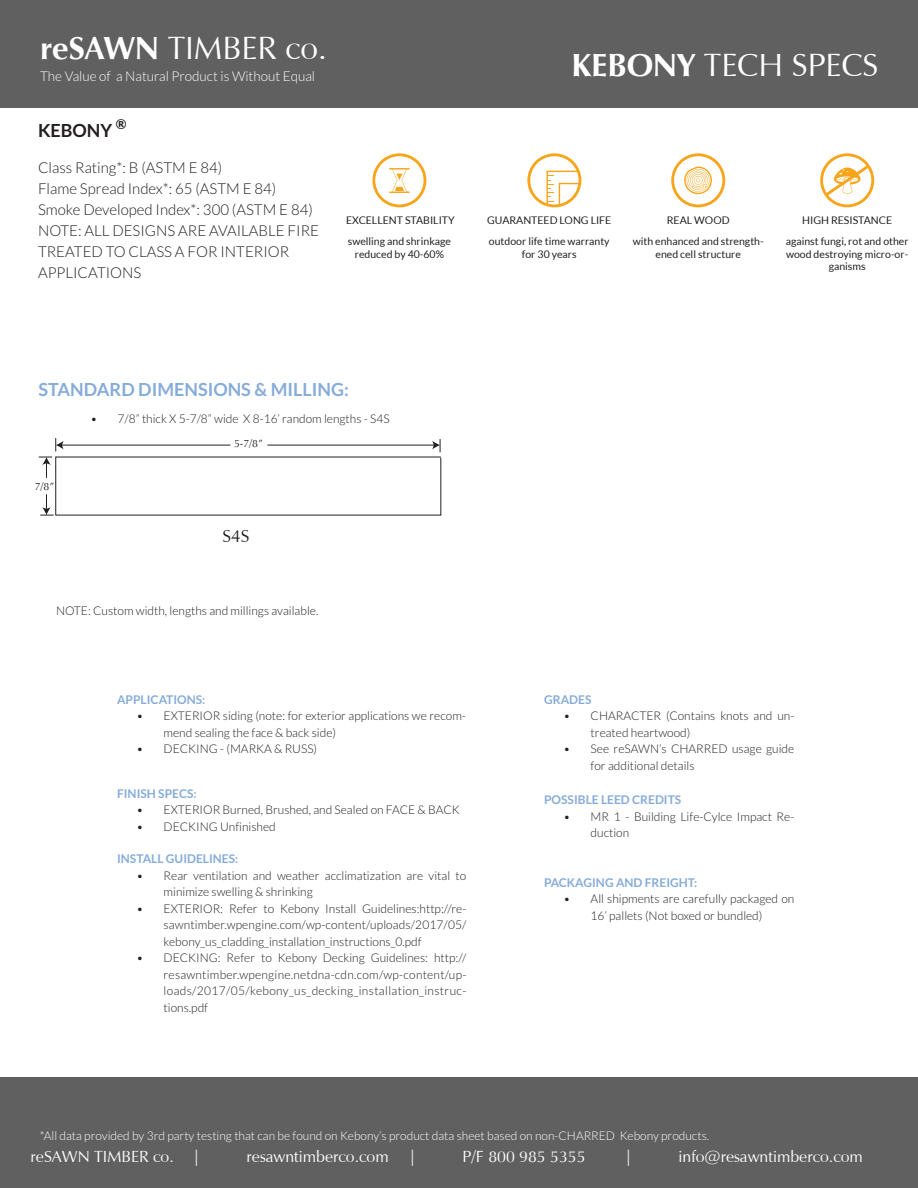
<style>
.page{position:relative;width:918px;height:1188px;background:#fff}
.page>*{position:absolute;margin:0;border:0;box-sizing:border-box;transform-origin:0 0}
.t1{font:33px "Vera Humana 95";color:#fff}
.t2{font:700 18px "Lato";color:#86acda}
.t3{font:700 18px "Lato";color:#231f20}
.t4{font:18px "Vera Humana 95";color:#231f20}
.t5{font:16.5px "Vera Humana 95";color:#fff}
.t6{font:300 15px/21px "Lato";color:#231f20}
.t7{font:300 13.5px "Lato";color:#fff}
.t8{font:300 12px/16.5px "Lato";color:#231f20}
.t9{font:300 12px "Lato";color:#fff}
.t10{font:700 12px "Lato";color:#86acda}
.t11{font:10.95px "Vera Humana 95";color:#231f20}
.t12{font:10.5px/12.6px "Lato";color:#231f20;text-align:center}
.s1{font-weight:700}
</style>
<div class="page">
<div style="left:0;top:1px;width:918px;height:107px;background:#5f605f"></div>
<div style="left:0;top:1078px;width:918px;height:110px;background:#5f605f"></div>
<svg style="left:39px;top:438px;width:403px;height:78px"></svg>
<svg style="left:527px;top:153px;width:54px;height:54px"></svg>
<svg style="left:372px;top:153px;width:54px;height:54px"></svg>
<svg style="left:671px;top:153px;width:54px;height:54px"></svg>
<svg style="left:820px;top:153px;width:54px;height:54px"></svg>
<p class="t1" style="left:40px;top:28px;width:288px"><span class="s1">reSAWN</span> TIMBER co.</p>
<p class="t7" style="left:40px;top:69px;width:277px">The Value of a Natural Product is Without Equal</p>
<p class="t3" style="left:38px;top:120px;width:90px">KEBONY <sup>®</sup></p>
<p class="t6" style="left:38px;top:157px;width:186px">Class Rating*: B (ASTM E 84)</p>
<p class="t6" style="left:38px;top:178px;width:240px">Flame Spread Index*: 65 (ASTM E 84)</p>
<p class="t6" style="left:38px;top:199px;width:276px">Smoke Developed Index*: 300 (ASTM E 84)</p>
<p class="t6" style="left:38px;top:220px;width:282px">NOTE: ALL DESIGNS ARE AVAILABLE FIRE<br>TREATED TO CLASS A FOR INTERIOR</p>
<p class="t6" style="left:38px;top:262px;width:105px">APPLICATIONS</p>
<p class="t12" style="left:346px;top:214px;width:110px">EXCELLENT STABILITY</p>
<p class="t12" style="left:348px;top:235px;width:105px">swelling and shrinkage reduced by 40-60%</p>
<p class="t1" style="left:572px;top:45px;width:308px"><span class="s1">KEBONY</span> TECH SPECS</p>
<p class="t12" style="left:487px;top:214px;width:126px">GUARANTEED LONG LIFE</p>
<p class="t12" style="left:489px;top:235px;width:122px">outdoor life time warranty for 30 years</p>
<p class="t12" style="left:667px;top:214px;width:64px">REAL WOOD</p>
<p class="t12" style="left:633px;top:235px;width:133px">with enhanced and strength&shy;ened cell structure</p>
<p class="t12" style="left:802px;top:214px;width:91px">HIGH RESISTANCE</p>
<p class="t12" style="left:786px;top:235px;width:124px">against fungi, rot and other wood destroying micro-or&shy;ganisms</p>
<p class="t2" style="left:38px;top:379px;width:312px">STANDARD DIMENSIONS &amp; MILLING:</p>
<p class="t8" style="left:91px;top:410px;width:301px">• 7/8” thick X 5-7/8” wide X 8-16’ random lengths - S4S</p>
<p class="t11" style="left:35px;top:480px;width:21px">7/8”</p>
<p class="t11" style="left:234px;top:437px;width:30px">5-7/8”</p>
<p class="t4" style="left:222px;top:525px;width:28px">S4S</p>
<p class="t8" style="left:56px;top:603px;width:264px">NOTE: Custom width, lengths and millings available.</p>
<p class="t10" style="left:117px;top:692px;width:90px">APPLICATIONS:</p>
<p class="t8" style="left:164px;top:708px;width:304px;text-indent:-27px">• EXTERIOR siding (note: for exterior applications we recom&shy;mend sealing the face &amp; back side)</p>
<p class="t8" style="left:137px;top:741px;width:182px">• DECKING - (MARKA &amp; RUSS)</p>
<p class="t10" style="left:117px;top:787px;width:81px">FINISH SPECS:</p>
<p class="t8" style="left:137px;top:802px;width:325px">• EXTERIOR Burned, Brushed, and Sealed on FACE &amp; BACK</p>
<p class="t8" style="left:137px;top:818px;width:141px">• DECKING Unfinished</p>
<p class="t10" style="left:117px;top:852px;width:123px">INSTALL GUIDELINES:</p>
<p class="t8" style="left:164px;top:867px;width:304px;text-indent:-27px">• Rear ventilation and weather acclimatization are vital to minimize swelling &amp; shrinking</p>
<p class="t8" style="left:164px;top:900px;width:304px;text-align:justify;text-indent:-27px">• EXTERIOR: Refer to Kebony Install Guidelines:http://re&shy;sawntimber.wpengine.com/wp-content/uploads/2017/05/ kebony_us_cladding_installation_instructions_0.pdf</p>
<p class="t8" style="left:164px;top:950px;width:304px;text-align:justify;text-indent:-27px">• DECKING: Refer to Kebony Decking Guidelines: http:// resawntimber.wpengine.netdna-cdn.com/wp-content/up&shy;loads/2017/05/kebony_us_decking_installation_instruc&shy;tions.pdf</p>
<p class="t10" style="left:544px;top:692px;width:49px">GRADES</p>
<p class="t8" style="left:591px;top:708px;width:205px;text-indent:-27px">• CHARACTER (Contains knots and un&shy;treated heartwood)</p>
<p class="t8" style="left:591px;top:741px;width:205px;text-indent:-27px">• See reSAWN’s CHARRED usage guide for additional details</p>
<p class="t10" style="left:544px;top:793px;width:139px">POSSIBLE LEED CREDITS</p>
<p class="t8" style="left:591px;top:808px;width:205px;text-indent:-27px">• MR 1 - Building Life-Cylce Impact Re&shy;duction</p>
<p class="t10" style="left:544px;top:876px;width:155px">PACKAGING AND FREIGHT:</p>
<p class="t8" style="left:564px;top:891px;width:232px;text-align:center">• All shipments are carefully packaged on<br>16’ pallets (Not boxed or bundled)</p>
<p class="t9" style="left:40px;top:1129px;width:671px">*All data provided by 3rd party testing that can be found on Kebony’s product data sheet based on non-CHARRED Kebony products.</p>
<p class="t5" style="left:31px;top:1147px;width:172px">reSAWN TIMBER co. |</p>
<p class="t5" style="left:247px;top:1147px;width:172px">resawntimberco.com |</p>
<p class="t5" style="left:463px;top:1147px;width:125px">P/F 800 985 5355</p>
<p class="t5" style="left:625px;top:1147px;width:10px">|</p>
<p class="t5" style="left:679px;top:1147px;width:186px">info@resawntimberco.com</p>
</div>
